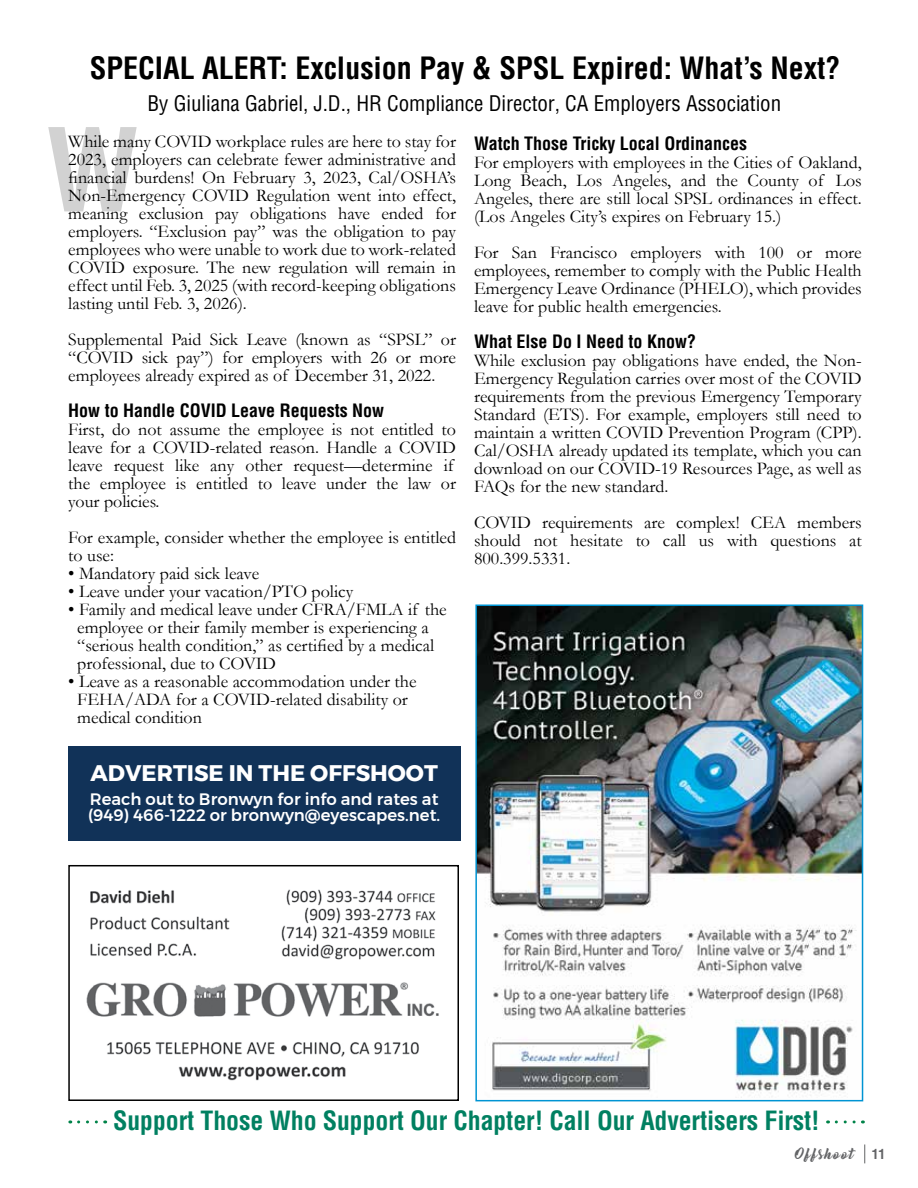
<style>
.page{position:relative;width:918px;height:1188px;background:#fff}
.page>*{position:absolute;margin:0;border:0;box-sizing:border-box;transform-origin:0 0}
.t1{font:700 condensed 112.5px "Helvetica";color:#000}
.t2{font:700 condensed 30px "Helvetica";color:#000}
.t3{font:700 condensed 25.8px "Helvetica";letter-spacing:-.005em;color:#008061}
.t4{font:700 22.5px "Montserrat";color:#fff}
.t5{font:condensed 21px "Helvetica";color:#000}
.t6{font:18px/18px "Garamond";color:#000;text-align:justify}
.t7{font:700 condensed 18px "Helvetica";color:#000}
.t8{font:500 16.5px/16.5px "Montserrat";color:#fff}
.t9{font:13.5px "Bernadette";letter-spacing:.095em;color:#636466}
.t10{font:700 condensed 13.5px "Helvetica";color:#636466}
</style>
<div class="page">
<svg style="left:864px;top:1144px;width:1px;height:19px"></svg>
<svg style="left:79px;top:1120px;width:27px;height:3px"></svg>
<svg style="left:836px;top:1120px;width:27px;height:3px"></svg>
<div style="left:68px;top:747px;width:392px;height:94px;background:#113258"></div>
<img style="left:478px;top:607px;width:382px;height:491px">
<div style="left:475px;top:604px;width:388px;height:497px;border:2px solid #0094d3"></div>
<svg style="left:68px;top:865px;width:391px;height:236px"></svg>
<h2 class="t2" style="left:90px;top:50px;width:752px">SPECIAL ALERT: Exclusion Pay &amp; SPSL Expired: What’s Next?</h2>
<p class="t5" style="left:148px;top:90px;width:635px">By Giuliana Gabriel, J.D., HR Compliance Director, CA Employers Association</p>
<h1 class="t1" style="left:46px;top:100px;width:95px">W</h1>
<p class="t6" style="left:68px;top:132px;width:389px">While many COVID workplace rules are here to stay for 2023, employers can celebrate fewer administrative and financial burdens! On February 3, 2023, Cal/OSHA’s Non-Emergency COVID Regulation went into effect, meaning exclusion pay obligations have ended for employers. “Exclusion pay” was the obligation to pay employees who were unable to work due to work-related COVID exposure. The new regulation will remain in effect until Feb. 3, 2025 (with record-keeping obligations lasting until Feb. 3, 2026).</p>
<p class="t6" style="left:68px;top:330px;width:389px">Supplemental Paid Sick Leave (known as “SPSL” or “COVID sick pay”) for employers with 26 or more employees already expired as of December 31, 2022.</p>
<p class="t7" style="left:68px;top:399px;width:318px">How to Handle COVID Leave Requests Now</p>
<p class="t6" style="left:68px;top:420px;width:389px;text-align:left">First, do not assume the employee is not entitled to leave for a COVID-related reason. Handle a COVID leave request like any other request—determine if the employee is entitled to leave under the law or your policies.</p>
<p class="t6" style="left:68px;top:528px;width:389px">For example, consider whether the employee is entitled to use:</p>
<p class="t6" style="left:68px;top:564px;width:192px">• Mandatory paid sick leave</p>
<p class="t6" style="left:68px;top:582px;width:286px">• Leave under your vacation/PTO policy</p>
<p class="t6" style="left:77px;top:600px;width:371px;text-align:left;text-indent:-9px">• Family and medical leave under CFRA/FMLA if the employee or their family member is experiencing a “serious health condition,” as certified by a medical professional, due to COVID</p>
<p class="t6" style="left:77px;top:672px;width:341px;text-align:left;text-indent:-9px">• Leave as a reasonable accommodation under the<br>FEHA/ADA for a COVID-related disability or medical condition</p>
<p class="t7" style="left:474px;top:132px;width:275px">Watch Those Tricky Local Ordinances</p>
<p class="t6" style="left:474px;top:152px;width:389px">For employers with employees in the Cities of Oakland, Long Beach, Los Angeles, and the County of Los Angeles, there are still local SPSL ordinances in effect. (Los Angeles City’s expires on February 15.)</p>
<p class="t6" style="left:474px;top:242px;width:389px">For San Francisco employers with 100 or more employees, remember to comply with the Public Health Emergency Leave Ordinance (PHELO), which provides leave for public health emergencies.</p>
<p class="t7" style="left:474px;top:330px;width:224px">What Else Do I Need to Know?</p>
<p class="t6" style="left:474px;top:350px;width:389px">While exclusion pay obligations have ended, the Non-Emergency Regulation carries over most of the COVID requirements from the previous Emergency Temporary Standard (ETS). For example, employers still need to maintain a written COVID Prevention Program (CPP).<br>Cal/OSHA already updated its template, which you can download on our COVID-19 Resources Page, as well as FAQs for the new standard.</p>
<p class="t6" style="left:474px;top:512px;width:389px">COVID requirements are complex! CEA members should not hesitate to call us with questions at 800.399.5331.</p>
<p class="t4" style="left:90px;top:755px;width:349px">ADVERTISE IN THE OFFSHOOT</p>
<p class="t8" style="left:88px;top:791px;width:354px">Reach out to Bronwyn for info and rates at (949) 466-1222 or bronwyn@eyescapes.net.</p>
<h3 class="t3" style="left:113px;top:1105px;width:708px">Support Those Who Support Our Chapter! Call Our Advertisers First!</h3>
<p class="t9" style="left:795px;top:1143px;width:60px">Offshoot</p>
<p class="t10" style="left:872px;top:1146px;width:15px">11</p>
</div>
